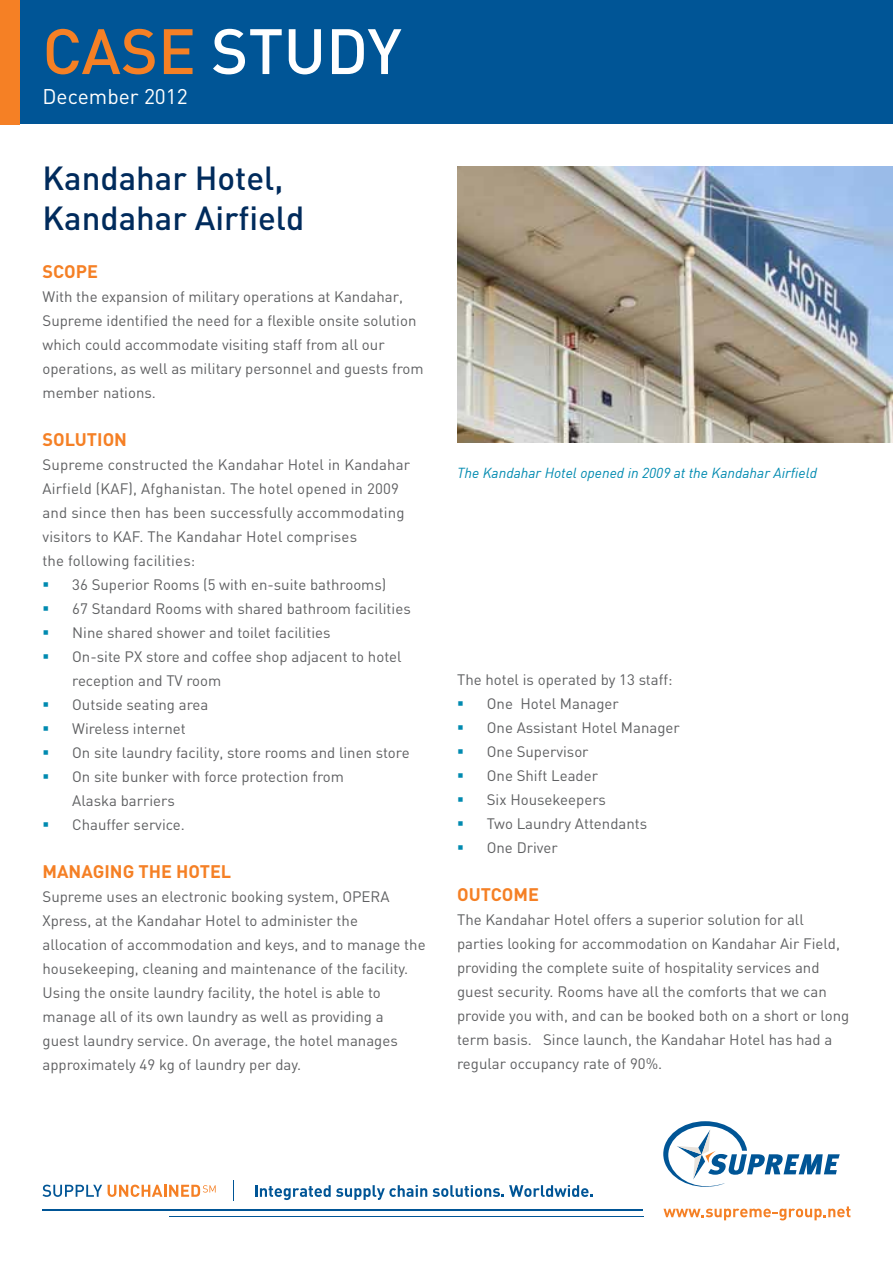
<style>
.page{position:relative;width:893px;height:1263px;background:#fff}
.page>*{position:absolute;margin:0;border:0;box-sizing:border-box;transform-origin:0 0}
.t1{font:500 63px "DIN Supreme";color:#fff}
.t2{font:500 33px/39.6px "DIN Supreme";color:#002b5c}
.t3{font:21px "DIN Supreme";color:#fff}
.t4{font:700 18px "DIN Supreme";color:#f58025}
.t5{font:15px/24px "DIN Supreme";color:#5f6062}
.t6{font:italic 14.25px "DIN";color:#008ab0}
.s1{color:#f58025}
.s2{color:#008ab0}
</style>
<div class="page">
<div style="left:19px;top:0;width:874px;height:124px;background:#005596"></div>
<div style="left:0;top:0;width:19px;height:124px;background:#f58025"></div>
<img style="left:457px;top:166px;width:436px;height:277px">
<svg style="left:663px;top:1206px;width:187px;height:14px"></svg>
<hr style="left:43px;top:1209px;width:600px;height:2px;background:#005596">
<hr style="left:169px;top:1216px;width:474px;height:1px;background:#005596">
<svg style="left:663px;top:1121px;width:177px;height:66px"></svg>
<svg style="left:255px;top:1185px;width:172px;height:15px"></svg>
<svg style="left:433px;top:1185px;width:160px;height:12px"></svg>
<svg style="left:233px;top:1180px;width:1px;height:20px"></svg>
<svg style="left:43px;top:1184px;width:59px;height:13px"></svg>
<svg style="left:108px;top:1184px;width:108px;height:13px"></svg>
<h1 class="t1" style="left:43px;top:11px;width:361px"><span class="s1">CASE</span> STUDY</h1>
<h3 class="t3" style="left:43px;top:83px;width:147px">December 2012</h3>
<h2 class="t2" style="left:43px;top:157px;width:263px">Kandahar Hotel,<br>Kandahar Airfield</h2>
<p class="t4" style="left:43px;top:259px;width:57px">SCOPE</p>
<p class="t5" style="left:43px;top:284px;width:383px">With the expansion of military operations at Kandahar, Supreme identified the need for a flexible onsite solution which could accommodate visiting staff from all our operations, as well as military personnel and guests from member nations.</p>
<p class="t4" style="left:43px;top:427px;width:86px">SOLUTION</p>
<p class="t5" style="left:43px;top:452px;width:369px">Supreme constructed the Kandahar Hotel in Kandahar Airfield (KAF), Afghanistan. The hotel opened in 2009 and since then has been successfully accommodating visitors to KAF. The Kandahar Hotel comprises<br>the following facilities:</p>
<p class="t5" style="left:43px;top:572px;width:345px"><span class="s2">▪</span> 36 Superior Rooms (5 with en-suite bathrooms)</p>
<p class="t5" style="left:43px;top:596px;width:370px"><span class="s2">▪</span> 67 Standard Rooms with shared bathroom facilities</p>
<p class="t5" style="left:42px;top:620px;width:290px"><span class="s2">▪</span> Nine shared shower and toilet facilities</p>
<p class="t5" style="left:72px;top:644px;width:331px;text-indent:-30px"><span class="s2">▪</span> On-site PX store and coffee shop adjacent to hotel reception and TV room</p>
<p class="t5" style="left:42px;top:692px;width:167px"><span class="s2">▪</span> Outside seating area</p>
<p class="t5" style="left:42px;top:716px;width:145px"><span class="s2">▪</span> Wireless internet</p>
<p class="t5" style="left:42px;top:740px;width:369px"><span class="s2">▪</span> On site laundry facility, store rooms and linen store</p>
<p class="t5" style="left:72px;top:764px;width:273px;text-indent:-30px"><span class="s2">▪</span> On site bunker with force protection from<br>Alaska barriers</p>
<p class="t5" style="left:42px;top:812px;width:144px"><span class="s2">▪</span> Chauffer service.</p>
<p class="t4" style="left:43px;top:859px;width:190px">MANAGING THE HOTEL</p>
<p class="t5" style="left:43px;top:884px;width:385px">Supreme uses an electronic booking system, OPERA Xpress, at the Kandahar Hotel to administer the allocation of accommodation and keys, and to manage the housekeeping, cleaning and maintenance of the facility.<br>Using the onsite laundry facility, the hotel is able to manage all of its own laundry as well as providing a<br>guest laundry service. On average, the hotel manages approximately 49 kg of laundry per day.</p>
<p class="t6" style="left:457px;top:464px;width:362px">The Kandahar Hotel opened in 2009 at the Kandahar Airfield</p>
<p class="t5" style="left:457px;top:667px;width:217px">The hotel is operated by 13 staff:</p>
<p class="t5" style="left:457px;top:691px;width:163px"><span class="s2">▪</span> One Hotel Manager</p>
<p class="t5" style="left:457px;top:715px;width:224px"><span class="s2">▪</span> One Assistant Hotel Manager</p>
<p class="t5" style="left:457px;top:739px;width:133px"><span class="s2">▪</span> One Supervisor</p>
<p class="t5" style="left:457px;top:763px;width:142px"><span class="s2">▪</span> One Shift Leader</p>
<p class="t5" style="left:457px;top:787px;width:150px"><span class="s2">▪</span> Six Housekeepers</p>
<p class="t5" style="left:457px;top:811px;width:192px"><span class="s2">▪</span> Two Laundry Attendants</p>
<p class="t5" style="left:457px;top:835px;width:102px"><span class="s2">▪</span> One Driver</p>
<p class="t4" style="left:457px;top:882px;width:24px">OUTCOME</p>
<p class="t5" style="left:457px;top:907px;width:394px">The Kandahar Hotel offers a superior solution for all parties looking for accommodation on Kandahar Air Field, providing the complete suite of hospitality services and guest security. Rooms have all the comforts that we can provide you with, and can be booked both on a short or long term basis. Since launch, the Kandahar Hotel has had a regular occupancy rate of 90%.</p>
</div>
